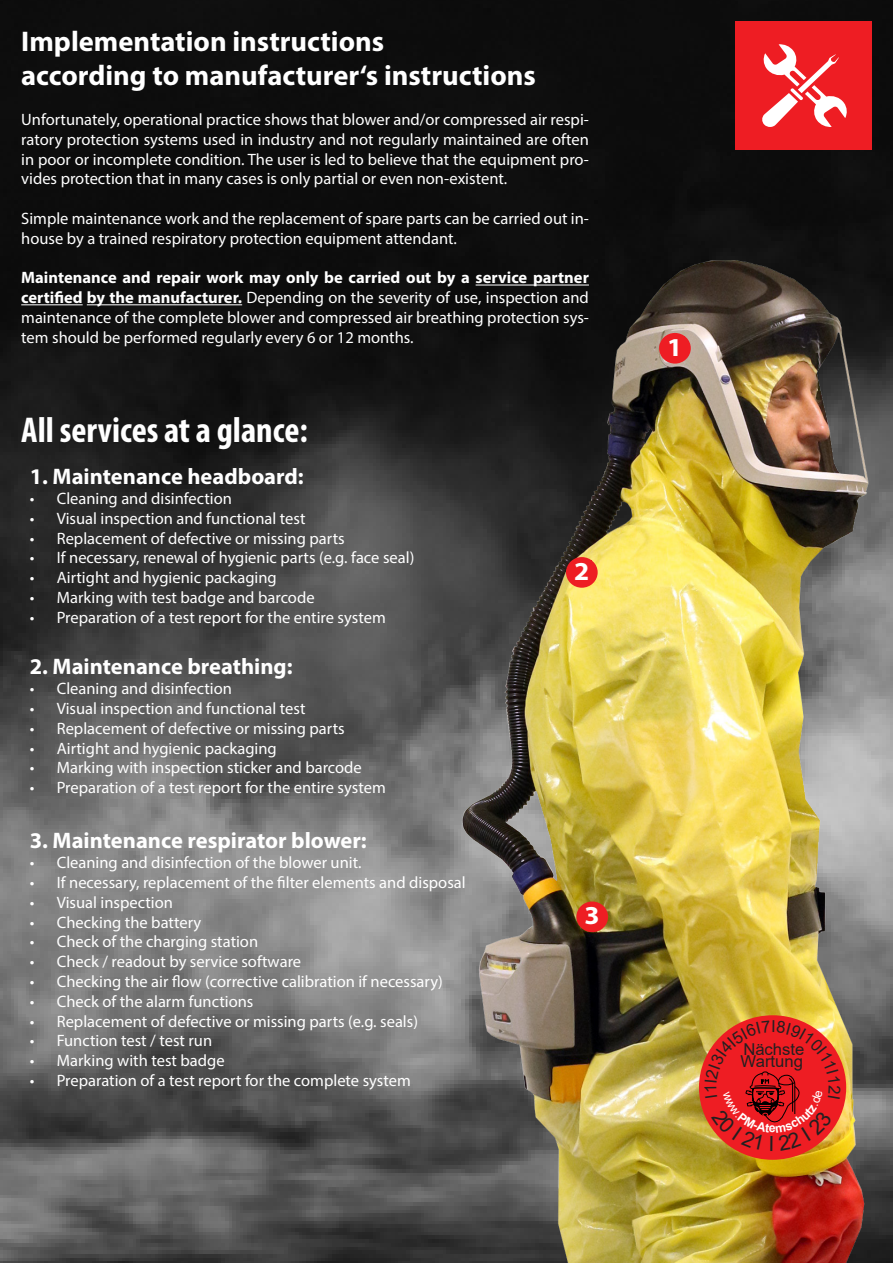
<style>
.page{position:relative;width:893px;height:1263px;background:#fff}
.page>*{position:absolute;margin:0;border:0;box-sizing:border-box;transform-origin:0 0}
.t1{font:700 condensed 36px "Myriad Pro";color:#fff}
.t2{font:700 28.5px "Myriad Pro";color:#fff}
.t3{font:700 25.95px "Myriad Pro";color:#fff;scale:1.05 1}
.t4{font:700 22.5px "Myriad Pro";color:#fff}
.t5{font:16.5px/19.8px "Myriad Pro";color:#fff;text-align:justify}
.t6{font:16.35px "Arial";color:#231f20}
.s1{font-weight:700}
</style>
<div class="page">
<img style="left:0;top:0;width:893px;height:1263px">
<hr style="left:21px;top:304px;width:62px;height:1px;background:#fff">
<hr style="left:87px;top:304px;width:155px;height:1px;background:#fff">
<img style="left:446px;top:219px;width:447px;height:1044px">
<div style="left:568px;top:559px;width:28px;height:27px;background:#ee1d23;border-radius:50%"></div>
<div style="left:566px;top:557px;width:32px;height:31px;border:4px solid #ee1d23;border-radius:50%"></div>
<div style="left:574px;top:560px;width:17px;height:24px;background:#ee1d23"></div>
<div style="left:661px;top:335px;width:28px;height:27px;background:#ee1d23;border-radius:50%"></div>
<div style="left:659px;top:333px;width:32px;height:31px;border:4px solid #ee1d23;border-radius:50%"></div>
<div style="left:667px;top:336px;width:17px;height:24px;background:#ee1d23"></div>
<div style="left:578px;top:903px;width:28px;height:27px;background:#ee1d23;border-radius:50%"></div>
<div style="left:576px;top:901px;width:32px;height:31px;border:4px solid #ee1d23;border-radius:50%"></div>
<div style="left:584px;top:905px;width:18px;height:24px;background:#ee1d23"></div>
<div style="left:736px;top:21px;width:136px;height:129px;background:#ee1d23"></div>
<svg style="left:762px;top:44px;width:85px;height:83px"></svg>
<div style="left:699px;top:1015px;width:147px;height:145px;background:#ee1d23;border-radius:50%"></div>
<svg style="left:705px;top:1020px;width:136px;height:131px"></svg>
<p class="t2" style="left:21px;top:23px;width:364px">Implementation instructions</p>
<p class="t2" style="left:21px;top:57px;width:516px">according to manufacturer‘s instructions</p>
<p class="t5" style="left:21px;top:109px;width:569px">Unfortunately, operational practice shows that blower and/or compressed air respi&shy;ratory protection systems used in industry and not regularly maintained are often in poor or incomplete condition. The user is led to believe that the equipment pro&shy;vides protection that in many cases is only partial or even non-existent.</p>
<p class="t5" style="left:21px;top:208px;width:569px">Simple maintenance work and the replacement of spare parts can be carried out in&shy;house by a trained respiratory protection equipment attendant.</p>
<p class="t5" style="left:21px;top:268px;width:569px"><span class="s1">Maintenance and repair work may only be carried out by a service partner certified by the manufacturer.</span> Depending on the severity of use, inspection and maintenance of the complete blower and compressed air breathing protection sys&shy;tem should be performed regularly every 6 or 12 months.</p>
<p class="t1" style="left:21px;top:407px;width:288px">All services at a glance:</p>
<p class="t4" style="left:30px;top:462px;width:276px">1. Maintenance headboard:</p>
<p class="t5" style="left:30px;top:488px;width:204px">• Cleaning and disinfection</p>
<p class="t5" style="left:30px;top:508px;width:277px">• Visual inspection and functional test</p>
<p class="t5" style="left:30px;top:528px;width:316px">• Replacement of defective or missing parts</p>
<p class="t5" style="left:30px;top:548px;width:386px">• If necessary, renewal of hygienic parts (e.g. face seal)</p>
<p class="t5" style="left:30px;top:567px;width:249px">• Airtight and hygienic packaging</p>
<p class="t5" style="left:30px;top:587px;width:286px">• Marking with test badge and barcode</p>
<p class="t5" style="left:30px;top:607px;width:357px">• Preparation of a test report for the entire system</p>
<p class="t4" style="left:30px;top:652px;width:264px">2. Maintenance breathing:</p>
<p class="t5" style="left:30px;top:678px;width:204px">• Cleaning and disinfection</p>
<p class="t5" style="left:30px;top:698px;width:277px">• Visual inspection and functional test</p>
<p class="t5" style="left:30px;top:718px;width:316px">• Replacement of defective or missing parts</p>
<p class="t5" style="left:30px;top:738px;width:249px">• Airtight and hygienic packaging</p>
<p class="t5" style="left:30px;top:758px;width:334px">• Marking with inspection sticker and barcode</p>
<p class="t5" style="left:30px;top:777px;width:357px">• Preparation of a test report for the entire system</p>
<p class="t4" style="left:30px;top:826px;width:338px">3. Maintenance respirator blower:</p>
<p class="t5" style="left:30px;top:852px;width:333px">• Cleaning and disinfection of the blower unit.</p>
<p class="t5" style="left:30px;top:872px;width:437px">• If necessary, replacement of the filter elements and disposal</p>
<p class="t5" style="left:30px;top:892px;width:145px">• Visual inspection</p>
<p class="t5" style="left:30px;top:912px;width:173px">• Checking the battery</p>
<p class="t5" style="left:30px;top:932px;width:230px">• Check of the charging station</p>
<p class="t5" style="left:30px;top:951px;width:273px">• Check / readout by service software</p>
<p class="t5" style="left:30px;top:971px;width:415px">• Checking the air flow (corrective calibration if necessary)</p>
<p class="t5" style="left:30px;top:991px;width:225px">• Check of the alarm functions</p>
<p class="t5" style="left:30px;top:1011px;width:390px">• Replacement of defective or missing parts (e.g. seals)</p>
<p class="t5" style="left:30px;top:1031px;width:184px">• Function test / test run</p>
<p class="t5" style="left:30px;top:1050px;width:196px">• Marking with test badge</p>
<p class="t5" style="left:30px;top:1070px;width:383px">• Preparation of a test report for the complete system</p>
<p class="t3" style="left:574px;top:554px;width:16px">2</p>
<p class="t3" style="left:584px;top:899px;width:16px">3</p>
<p class="t3" style="left:667px;top:330px;width:16px">1</p>
<p class="t6" style="left:743px;top:1038px;width:63px">Nächste</p>
<p class="t6" style="left:741px;top:1050px;width:64px">Wartung</p>
</div>
